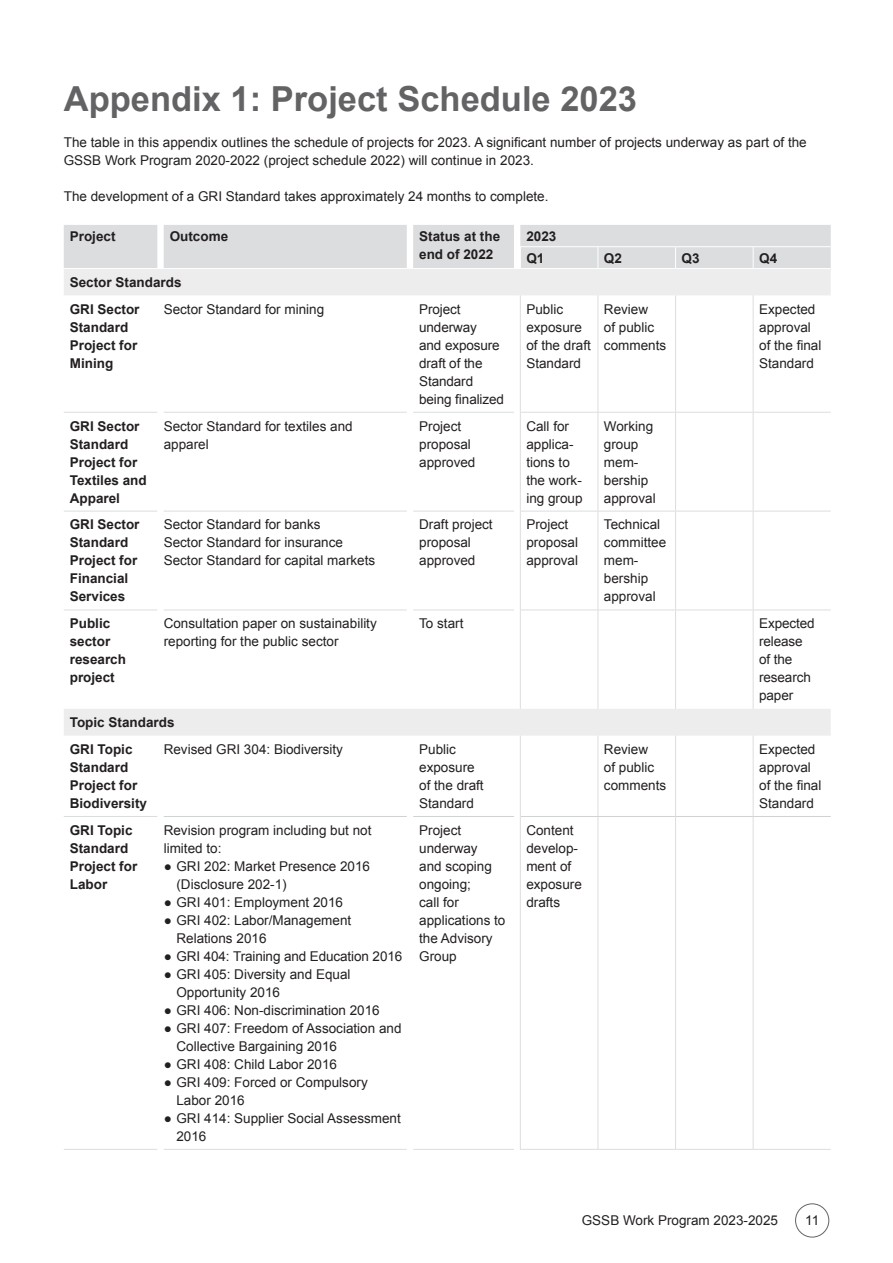
<style>
.page{position:relative;width:893px;height:1263px;background:#fff}
.page>*{position:absolute;margin:0;border:0;box-sizing:border-box;transform-origin:0 0}
._02_header_1{font:700 34.5px "Arial";color:#636366}
._05a_body{font:13.5px/18px "Arial";color:#231f20}
._05a_body-2{font:700 13.5px/18px "Arial";color:#231f20}
</style>
<div class="page">
<div style="left:795px;top:1203px;width:34px;height:34px;border:1px solid #636366;border-radius:50%"></div>
<svg style="left:64px;top:269px;width:767px;height:467px"></svg>
<hr style="left:64px;top:412px;width:93px;height:1px;background:#dcdddf">
<hr style="left:164px;top:412px;width:243px;height:1px;background:#dcdddf">
<hr style="left:413px;top:412px;width:101px;height:1px;background:#dcdddf">
<hr style="left:520px;top:412px;width:78px;height:1px;background:#dcdddf">
<hr style="left:598px;top:412px;width:77px;height:1px;background:#dcdddf">
<hr style="left:675px;top:412px;width:78px;height:1px;background:#dcdddf">
<hr style="left:753px;top:412px;width:78px;height:1px;background:#dcdddf">
<hr style="left:64px;top:511px;width:93px;height:1px;background:#dcdddf">
<hr style="left:164px;top:511px;width:243px;height:1px;background:#dcdddf">
<hr style="left:413px;top:511px;width:101px;height:1px;background:#dcdddf">
<hr style="left:520px;top:511px;width:78px;height:1px;background:#dcdddf">
<hr style="left:598px;top:511px;width:77px;height:1px;background:#dcdddf">
<hr style="left:675px;top:511px;width:78px;height:1px;background:#dcdddf">
<hr style="left:753px;top:511px;width:78px;height:1px;background:#dcdddf">
<hr style="left:64px;top:609px;width:93px;height:1px;background:#dcdddf">
<hr style="left:164px;top:609px;width:243px;height:1px;background:#dcdddf">
<hr style="left:413px;top:609px;width:101px;height:1px;background:#dcdddf">
<hr style="left:520px;top:609px;width:78px;height:1px;background:#dcdddf">
<hr style="left:598px;top:609px;width:77px;height:1px;background:#dcdddf">
<hr style="left:675px;top:609px;width:78px;height:1px;background:#dcdddf">
<hr style="left:753px;top:609px;width:78px;height:1px;background:#dcdddf">
<hr style="left:520px;top:736px;width:1px;height:80px;background:#dcdddf">
<hr style="left:598px;top:736px;width:1px;height:80px;background:#dcdddf">
<hr style="left:675px;top:736px;width:1px;height:80px;background:#dcdddf">
<hr style="left:753px;top:736px;width:1px;height:80px;background:#dcdddf">
<hr style="left:520px;top:816px;width:1px;height:333px;background:#dcdddf">
<hr style="left:598px;top:817px;width:1px;height:332px;background:#dcdddf">
<hr style="left:675px;top:817px;width:1px;height:332px;background:#dcdddf">
<hr style="left:753px;top:817px;width:1px;height:332px;background:#dcdddf">
<hr style="left:520px;top:295px;width:1px;height:117px;background:#dcdddf">
<hr style="left:598px;top:295px;width:1px;height:117px;background:#dcdddf">
<hr style="left:675px;top:295px;width:1px;height:117px;background:#dcdddf">
<hr style="left:753px;top:295px;width:1px;height:117px;background:#dcdddf">
<hr style="left:520px;top:413px;width:1px;height:98px;background:#dcdddf">
<hr style="left:598px;top:413px;width:1px;height:98px;background:#dcdddf">
<hr style="left:675px;top:413px;width:1px;height:98px;background:#dcdddf">
<hr style="left:753px;top:413px;width:1px;height:98px;background:#dcdddf">
<hr style="left:520px;top:511px;width:1px;height:98px;background:#dcdddf">
<hr style="left:598px;top:511px;width:1px;height:98px;background:#dcdddf">
<hr style="left:675px;top:511px;width:1px;height:98px;background:#dcdddf">
<hr style="left:753px;top:511px;width:1px;height:98px;background:#dcdddf">
<hr style="left:520px;top:610px;width:1px;height:99px;background:#dcdddf">
<hr style="left:598px;top:610px;width:1px;height:99px;background:#dcdddf">
<hr style="left:675px;top:610px;width:1px;height:99px;background:#dcdddf">
<hr style="left:753px;top:610px;width:1px;height:99px;background:#dcdddf">
<hr style="left:520px;top:1149px;width:78px;height:1px;background:#dcdddf">
<hr style="left:598px;top:1149px;width:77px;height:1px;background:#dcdddf">
<hr style="left:675px;top:1149px;width:78px;height:1px;background:#dcdddf">
<hr style="left:753px;top:1149px;width:78px;height:1px;background:#dcdddf">
<hr style="left:413px;top:1149px;width:101px;height:1px;background:#dcdddf">
<hr style="left:164px;top:1149px;width:243px;height:1px;background:#dcdddf">
<hr style="left:64px;top:1149px;width:93px;height:1px;background:#dcdddf">
<hr style="left:64px;top:816px;width:93px;height:1px;background:#dcdddf">
<hr style="left:164px;top:816px;width:243px;height:1px;background:#d1d2d4">
<hr style="left:413px;top:816px;width:101px;height:1px;background:#d1d2d4">
<hr style="left:521px;top:816px;width:77px;height:1px;background:#d1d2d4">
<hr style="left:598px;top:816px;width:77px;height:1px;background:#d1d2d4">
<hr style="left:675px;top:816px;width:78px;height:1px;background:#d1d2d4">
<hr style="left:753px;top:816px;width:78px;height:1px;background:#d1d2d4">
<div style="left:64px;top:225px;width:767px;height:43px;background:#dcdddf"></div>
<p class="_02_header_1" style="left:64px;top:76px;width:575px">Appendix 1: Project Schedule 2023</p>
<p class="_05a_body" style="left:64px;top:133px;width:744px">The table in this appendix outlines the schedule of projects for 2023. A significant number of projects underway as part of the<br>GSSB Work Program 2020-2022 (project schedule 2022) will continue in 2023.</p>
<p class="_05a_body" style="left:64px;top:187px;width:486px">The development of a GRI Standard takes approximately 24 months to complete.</p>
<p class="_05a_body-2" style="left:70px;top:227px;width:47px">Project</p>
<p class="_05a_body-2" style="left:170px;top:227px;width:60px">Outcome</p>
<p class="_05a_body-2" style="left:419px;top:227px;width:83px">Status at the end of 2022</p>
<p class="_05a_body-2" style="left:526px;top:227px;width:32px">2023</p>
<p class="_05a_body-2" style="left:526px;top:249px;width:20px">Q1</p>
<p class="_05a_body-2" style="left:604px;top:249px;width:20px">Q2</p>
<p class="_05a_body-2" style="left:681px;top:249px;width:20px">Q3</p>
<p class="_05a_body-2" style="left:759px;top:249px;width:20px">Q4</p>
<p class="_05a_body-2" style="left:70px;top:274px;width:113px">Sector Standards</p>
<p class="_05a_body-2" style="left:70px;top:300px;width:71px">GRI Sector<br>Standard<br>Project for<br>Mining</p>
<p class="_05a_body" style="left:164px;top:300px;width:162px">Sector Standard for mining</p>
<p class="_05a_body" style="left:419px;top:300px;width:86px">Project underway<br>and exposure draft of the<br>Standard being finalized</p>
<p class="_05a_body" style="left:526px;top:300px;width:66px">Public exposure of the draft<br>Standard</p>
<p class="_05a_body" style="left:604px;top:300px;width:64px">Review<br>of public comments</p>
<p class="_05a_body" style="left:759px;top:300px;width:64px">Expected approval of the final<br>Standard</p>
<p class="_05a_body-2" style="left:70px;top:417px;width:79px">GRI Sector<br>Standard<br>Project for<br>Textiles and<br>Apparel</p>
<p class="_05a_body" style="left:164px;top:417px;width:191px">Sector Standard for textiles and apparel</p>
<p class="_05a_body" style="left:419px;top:417px;width:58px">Project proposal approved</p>
<p class="_05a_body" style="left:526px;top:417px;width:58px">Call for applica&shy;tions to the work&shy;ing group</p>
<p class="_05a_body" style="left:604px;top:417px;width:53px">Working group mem&shy;bership approval</p>
<p class="_05a_body-2" style="left:70px;top:516px;width:71px">GRI Sector<br>Standard<br>Project for<br>Financial<br>Services</p>
<p class="_05a_body" style="left:164px;top:516px;width:158px">Sector Standard for banks</p>
<p class="_05a_body" style="left:419px;top:516px;width:75px">Draft project proposal approved</p>
<p class="_05a_body" style="left:526px;top:516px;width:53px">Project proposal approval</p>
<p class="_05a_body" style="left:604px;top:516px;width:64px">Technical committee mem&shy;bership approval</p>
<p class="_05a_body" style="left:164px;top:534px;width:181px">Sector Standard for insurance</p>
<p class="_05a_body" style="left:164px;top:552px;width:213px">Sector Standard for capital markets</p>
<p class="_05a_body-2" style="left:70px;top:615px;width:58px">Public sector research project</p>
<p class="_05a_body" style="left:164px;top:615px;width:215px">Consultation paper on sustainability reporting for the public sector</p>
<p class="_05a_body" style="left:419px;top:615px;width:46px">To start</p>
<p class="_05a_body" style="left:759px;top:615px;width:57px">Expected release of the research paper</p>
<p class="_05a_body-2" style="left:70px;top:714px;width:106px">Topic Standards</p>
<p class="_05a_body-2" style="left:70px;top:741px;width:79px">GRI Topic<br>Standard<br>Project for<br>Biodiversity</p>
<p class="_05a_body" style="left:164px;top:740px;width:181px">Revised GRI 304: Biodiversity</p>
<p class="_05a_body" style="left:419px;top:740px;width:66px">Public exposure of the draft<br>Standard</p>
<p class="_05a_body" style="left:604px;top:740px;width:64px">Review<br>of public comments</p>
<p class="_05a_body" style="left:759px;top:740px;width:64px">Expected approval of the final<br>Standard</p>
<p class="_05a_body-2" style="left:70px;top:821px;width:69px">GRI Topic<br>Standard<br>Project for<br>Labor</p>
<p class="_05a_body" style="left:164px;top:821px;width:209px">Revision program including but not limited to:</p>
<p class="_05a_body" style="left:526px;top:821px;width:57px">Content develop&shy;ment of exposure drafts</p>
<p class="_05a_body" style="left:419px;top:821px;width:74px">Project underway and scoping ongoing;</p>
<p class="_05a_body" style="left:419px;top:893px;width:88px">call for applications to the Advisory<br>Group</p>
<p class="_05a_body" style="left:176px;top:857px;width:195px;text-indent:-13px">● GRI 202: Market Presence 2016 (Disclosure 202-1)</p>
<p class="_05a_body" style="left:164px;top:893px;width:181px">● GRI 401: Employment 2016</p>
<p class="_05a_body" style="left:176px;top:911px;width:176px;text-indent:-13px">● GRI 402: Labor/Management<br>Relations 2016</p>
<p class="_05a_body" style="left:164px;top:947px;width:240px">● GRI 404: Training and Education 2016</p>
<p class="_05a_body" style="left:176px;top:965px;width:176px;text-indent:-13px">● GRI 405: Diversity and Equal<br>Opportunity 2016</p>
<p class="_05a_body" style="left:164px;top:1001px;width:218px">● GRI 406: Non-discrimination 2016</p>
<p class="_05a_body" style="left:176px;top:1019px;width:227px;text-indent:-13px">● GRI 407: Freedom of Association and<br>Collective Bargaining 2016</p>
<p class="_05a_body" style="left:164px;top:1055px;width:175px">● GRI 408: Child Labor 2016</p>
<p class="_05a_body" style="left:176px;top:1073px;width:193px;text-indent:-13px">● GRI 409: Forced or Compulsory<br>Labor 2016</p>
<p class="_05a_body" style="left:176px;top:1109px;width:226px;text-indent:-13px">● GRI 414: Supplier Social Assessment<br>2016</p>
<p class="_05a_body" style="left:582px;top:1212px;width:198px">GSSB Work Program 2023-2025</p>
<p class="_05a_body" style="left:805px;top:1212px;width:16px">11</p>
</div>
